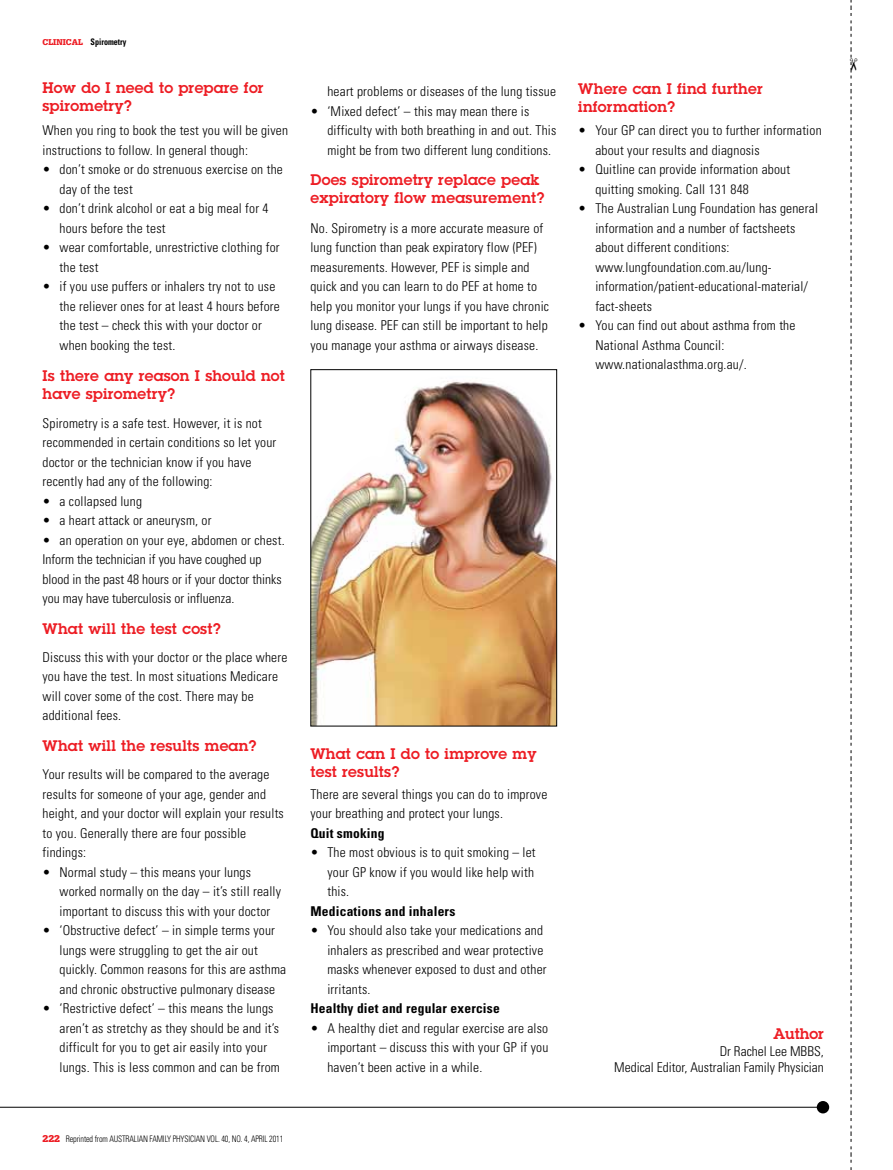
<style>
.page{position:relative;width:893px;height:1170px;background:#fff}
.page>*{position:absolute;margin:0;border:0;box-sizing:border-box;transform-origin:0 0}
.t1{font:600 15px/18px "Lubalin Graph LT";letter-spacing:.015em;color:#ed1d24}
.t2{font:300 condensed 13.5px/19.5px "Univers LT";letter-spacing:.015em;color:#000}
.t3{font:700 condensed 13.5px "Univers LT";letter-spacing:.015em;color:#000}
.t4{font:300 condensed 9px "Univers LT";letter-spacing:-.015em;color:#000;scale:.9 1}
.t5{font:700 condensed 9px "Univers LT";color:#000;scale:.9 1}
.s1{font-family:"Serifa LT";font-weight:900;font-stretch:normal;color:#ed1d24}
.s2{font-family:"Serifa LT";font-weight:900;font-stretch:normal;font-size:10.5px;color:#ed1d24}
</style>
<div class="page">
<img style="left:312px;top:381px;width:243px;height:343px">
<div style="left:310px;top:369px;width:247px;height:357px;border:1px solid #000"></div>
<div style="left:817px;top:1100px;width:12px;height:13px;background:#000;border-radius:50%"></div>
<hr style="left:0;top:1106px;width:825px;height:1px;background:#000">
<svg style="left:850px;top:0;width:2px;height:1169px"></svg>
<p class="t5" style="left:43px;top:36px;width:95px"><span class="s1">CLINICAL</span> Spirometry</p>
<p class="t1" style="left:43px;top:78px;width:223px">How do I need to prepare for spirometry?</p>
<p class="t2" style="left:43px;top:121px;width:247px">When you ring to book the test you will be given instructions to follow. I n general though:</p>
<p class="t2" style="left:60px;top:160px;width:225px;text-indent:-17px">• don’t smoke or do strenuous exercise on the day of the test</p>
<p class="t2" style="left:60px;top:199px;width:211px;text-indent:-17px">• don’t drink alcohol or eat a big meal for 4 hours before the test</p>
<p class="t2" style="left:60px;top:238px;width:222px;text-indent:-17px">• wear comfortable, unrestrictive clothing for the test</p>
<p class="t2" style="left:60px;top:276px;width:222px;text-indent:-17px">• if you use puffers or inhalers try not to use the reliever ones for at least 4 hours before the test – check this with your doctor or when booking the test.</p>
<p class="t1" style="left:43px;top:366px;width:244px">Is there any reason I should not have spirometry?</p>
<p class="t2" style="left:43px;top:413px;width:235px">Spirometry is a safe test. However, it is not recommended in certain conditions so let your doctor or the technician know if you have recently had any of the following:</p>
<p class="t2" style="left:43px;top:491px;width:101px">• a collapsed lung</p>
<p class="t2" style="left:43px;top:511px;width:171px">• a heart attack or aneurysm, or</p>
<p class="t2" style="left:43px;top:530px;width:244px">• an operation on your eye, abdomen or chest.<br>I nform the technician if you have coughed up blood in the past 48 hours or if your doctor thinks you may have tuberculosis or influenza.</p>
<p class="t1" style="left:43px;top:619px;width:180px">What will the test cost?</p>
<p class="t2" style="left:43px;top:647px;width:246px">Discuss this with your doctor or the place where you have the test. I n most situations Medicare will cover some of the cost. There may be additional fees.</p>
<p class="t1" style="left:43px;top:736px;width:216px">What will the results mean?</p>
<p class="t2" style="left:43px;top:764px;width:243px">Your results will be compared to the average results for someone of your age, gender and height, and your doctor will explain your results to you. Generally there are four possible findings:</p>
<p class="t2" style="left:60px;top:862px;width:223px;text-indent:-17px">• Normal study – this means your lungs worked normally on the day – it’s still really important to discuss this with your doctor</p>
<p class="t2" style="left:60px;top:920px;width:228px;text-indent:-17px">• ‘Obstructive defect’ – in simple terms your lungs were struggling to get the air out quickly. Common reasons for this are asthma and chronic obstructive pulmonary disease</p>
<p class="t2" style="left:60px;top:998px;width:222px;text-indent:-17px">• ‘Restrictive defect’ – this means the lungs aren’t as stretchy as they should be and it’s difficult for you to get air easily into your lungs. This is less common and can be from</p>
<p class="t2" style="left:327px;top:82px;width:230px">heart problems or diseases of the lung tissue</p>
<p class="t2" style="left:327px;top:101px;width:230px;text-indent:-17px">• ‘Mixed defect’ – this may mean there is difficulty with both breathing in and out. This might be from two different lung conditions.</p>
<p class="t1" style="left:310px;top:171px;width:236px">Does spirometry replace peak expiratory flow measurement?</p>
<p class="t2" style="left:310px;top:218px;width:240px">No. Spirometry is a more accurate measure of lung function than peak expiratory flow (PEF) measurements. However, PEF is simple and quick and you can learn to do PEF at home to help you monitor your lungs if you have chronic lung disease. PEF can still be important to help you manage your asthma or airways disease.</p>
<p class="t1" style="left:578px;top:80px;width:186px">Where can I find further information?</p>
<p class="t2" style="left:595px;top:121px;width:228px;text-indent:-17px">• Your GP can direct you to further information about your results and diagnosis</p>
<p class="t2" style="left:595px;top:160px;width:196px;text-indent:-17px">• Quitline can provide information about quitting smoking. Call 131 848</p>
<p class="t2" style="left:595px;top:199px;width:224px;text-indent:-17px">• The Australian Lung Foundation has general information and a number of factsheets about different conditions: www.lungfoundation.com.au/lung&shy;information/patient-educational-material/ fact-sheets</p>
<p class="t2" style="left:595px;top:315px;width:202px;text-indent:-17px">• You can find out about asthma from the<br>National Asthma Council: www.nationalasthma.org.au/.</p>
<p class="t1" style="left:310px;top:744px;width:228px">What can I do to improve my test results?</p>
<p class="t2" style="left:310px;top:784px;width:238px">There are several things you can do to improve your breathing and protect your lungs.</p>
<p class="t3" style="left:310px;top:824px;width:76px">Quit smoking</p>
<p class="t2" style="left:327px;top:842px;width:210px;text-indent:-17px">• The most obvious is to quit smoking – let your GP know if you would like help with this.</p>
<p class="t3" style="left:310px;top:902px;width:146px">Medications and inhalers</p>
<p class="t2" style="left:327px;top:920px;width:221px;text-indent:-17px">• You should also take your medications and inhalers as prescribed and wear protective masks whenever exposed to dust and other irritants.</p>
<p class="t3" style="left:310px;top:999px;width:191px">Healthy diet and regular exercise</p>
<p class="t2" style="left:327px;top:1017px;width:222px;text-align:justify;text-indent:-17px">• A healthy diet and regular exercise are also important – discuss this with your GP if you haven’t been active in a while.</p>
<p class="t1" style="left:773px;top:1024px;width:52px">Author</p>
<p class="t2" style="left:614px;top:1042px;width:211px;line-height:16.5px;text-align:right">Dr Rachel Lee MBBS,<br>Medical Editor, Australian Family Physician</p>
<p class="t4" style="left:43px;top:1133px;width:269px"><span class="s2">222</span> Reprinted from Australian Family Physician Vol. 40, No. 4, Apr il 2011</p>
</div>
